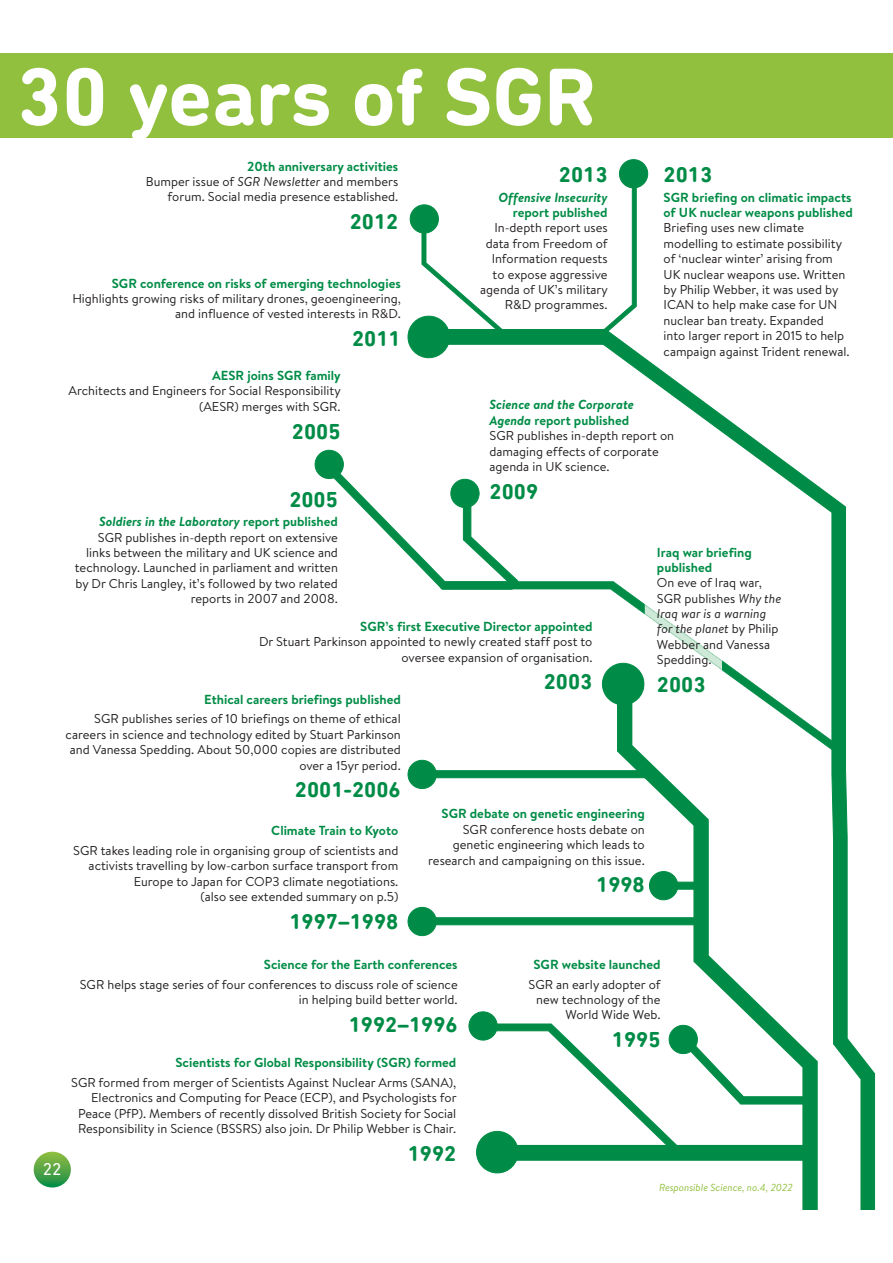
<style>
.page{position:relative;width:893px;height:1263px;background:#fff}
.page>*{position:absolute;margin:0;border:0;box-sizing:border-box;transform-origin:0 0}
.t1{font:700 82.8px "DIN Next Rounded LT Pro";color:#fff}
.t2{font:700 21.9px "DIN Next Rounded LT Pro";color:#008c46}
.t3{font:17.55px "DIN Next Rounded LT Pro";color:#fff}
.t4{font:700 13.05px/15.5px "Brandon Text";color:#008c46}
.t5{font:italic 700 13.05px/15.5px "Brandon Text";color:#008c46}
.t6{font:12.9px/15.5px "Brandon Text";color:#231f20;text-align:right}
.t7{font:italic 10.2px "Brandon Text";color:#90c03e}
.s1{font-style:italic}
.s2{font-style:normal}
</style>
<div class="page">
<svg style="left:34px;top:1152px;width:37px;height:36px"></svg>
<div style="left:0;top:53px;width:893px;height:85px;background:#90c03e"></div>
<svg style="left:596px;top:346px;width:279px;height:864px"></svg>
<svg style="left:436px;top:917px;width:266px;height:9px"></svg>
<svg style="left:421px;top:180px;width:216px;height:166px"></svg>
<div style="left:315px;top:450px;width:28px;height:29px;background:#008c46;border-radius:50%"></div>
<div style="left:315px;top:450px;width:29px;height:29px;border:1px solid #008c46;border-radius:50%"></div>
<div style="left:619px;top:160px;width:29px;height:28px;background:#008c46;border-radius:50%"></div>
<div style="left:619px;top:159px;width:29px;height:29px;border:1px solid #008c46;border-radius:50%"></div>
<div style="left:476px;top:1131px;width:42px;height:42px;background:#008c46;border-radius:50%"></div>
<div style="left:476px;top:1131px;width:42px;height:42px;border:1px solid #008c46;border-radius:50%"></div>
<div style="left:408px;top:316px;width:41px;height:42px;background:#008c46;border-radius:50%"></div>
<div style="left:408px;top:316px;width:42px;height:42px;border:1px solid #008c46;border-radius:50%"></div>
<div style="left:469px;top:1012px;width:28px;height:28px;background:#008c46;border-radius:50%"></div>
<div style="left:468px;top:1011px;width:29px;height:29px;border:1px solid #008c46;border-radius:50%"></div>
<div style="left:408px;top:907px;width:28px;height:29px;background:#008c46;border-radius:50%"></div>
<div style="left:408px;top:907px;width:29px;height:29px;border:1px solid #008c46;border-radius:50%"></div>
<svg style="left:478px;top:1023px;width:336px;height:139px"></svg>
<svg style="left:677px;top:881px;width:28px;height:9px"></svg>
<div style="left:649px;top:872px;width:29px;height:28px;background:#008c46;border-radius:50%"></div>
<div style="left:649px;top:871px;width:29px;height:29px;border:1px solid #008c46;border-radius:50%"></div>
<svg style="left:436px;top:770px;width:221px;height:8px"></svg>
<div style="left:408px;top:760px;width:28px;height:29px;background:#008c46;border-radius:50%"></div>
<div style="left:408px;top:760px;width:29px;height:29px;border:1px solid #008c46;border-radius:50%"></div>
<svg style="left:519px;top:581px;width:325px;height:174px"></svg>
<svg style="left:645px;top:543px;width:77px;height:164px"></svg>
<div style="left:410px;top:205px;width:28px;height:28px;background:#008c46;border-radius:50%"></div>
<div style="left:410px;top:204px;width:29px;height:29px;border:1px solid #008c46;border-radius:50%"></div>
<svg style="left:324px;top:463px;width:195px;height:127px"></svg>
<h1 class="t1" style="left:16px;top:63px;width:582px">30 years of SGR</h1>
<p class="t4" style="left:247px;top:160px;width:153px">20th anniversary activities</p>
<p class="t6" style="left:146px;top:175px;width:254px">Bumper issue of <span class="s1">SGR Newsletter</span> and members forum. Social media presence established.</p>
<h2 class="t2" style="left:350px;top:213px;width:50px">2012</h2>
<p class="t4" style="left:112px;top:277px;width:290px">SGR conference on risks of emerging technologies</p>
<p class="t6" style="left:72px;top:292px;width:330px">Highlights growing risks of military drones, geoengineering, and influence of vested interests in R&amp;D.</p>
<h2 class="t2" style="left:352px;top:330px;width:50px">2011</h2>
<h2 class="t2" style="left:559px;top:166px;width:50px">2013</h2>
<p class="t5" style="left:498px;top:191px;width:111px">Offensive Insecurity</p>
<p class="t4" style="left:513px;top:206px;width:96px">report published</p>
<p class="t6" style="left:480px;top:222px;width:129px">In-depth report uses data from Freedom of<br>Information requests to expose aggressive agenda of UK’s military<br>R&amp;D programmes.</p>
<h2 class="t2" style="left:663px;top:166px;width:50px">2013</h2>
<p class="t4" style="left:663px;top:191px;width:191px">SGR briefing on climatic impacts of UK nuclear weapons published</p>
<p class="t6" style="left:663px;top:222px;width:188px;text-align:left">Briefing uses new climate modelling to estimate possibility of ‘nuclear winter’ arising from<br>UK nuclear weapons use. Written by Philip Webber, it was used by<br>ICAN to help make case for UN nuclear ban treaty. Expanded<br>into larger report in 2015 to help campaign against Trident renewal.</p>
<p class="t4" style="left:212px;top:369px;width:130px">AESR joins SGR family</p>
<p class="t6" style="left:69px;top:385px;width:274px">Architects and Engineers for Social Responsibility (AESR) merges with SGR.</p>
<h2 class="t2" style="left:292px;top:422px;width:50px">2005</h2>
<p class="t5" style="left:489px;top:398px;width:146px">Science and the Corporate<br>Agenda <span class="s2">report published</span></p>
<p class="t6" style="left:489px;top:429px;width:186px;text-align:left">SGR publishes in-depth report on damaging effects of corporate agenda in UK science.</p>
<h2 class="t2" style="left:489px;top:482px;width:50px">2009</h2>
<h2 class="t2" style="left:289px;top:490px;width:50px">2005</h2>
<p class="t5" style="left:99px;top:515px;width:240px">Soldiers in the Laboratory <span class="s2">report published</span></p>
<p class="t6" style="left:75px;top:531px;width:265px">SGR publishes in-depth report on extensive links between the military and UK science and technology. Launched in parliament and written by Dr Chris Langley, it’s followed by two related reports in 2007 and 2008.</p>
<p class="t4" style="left:657px;top:546px;width:96px">Iraq war briefing published</p>
<p class="t6" style="left:657px;top:576px;width:126px;text-align:left">On eve of Iraq war,<br>SGR publishes <span class="s1">Why the<br>Iraq war is a warning for the planet</span> by Philip<br>Webber and Vanessa<br>Spedding.</p>
<h2 class="t2" style="left:657px;top:676px;width:50px">2003</h2>
<p class="t4" style="left:360px;top:620px;width:234px">SGR’s first Executive Director appointed</p>
<p class="t6" style="left:259px;top:635px;width:335px">Dr Stuart Parkinson appointed to newly created staff post to oversee expansion of organisation.</p>
<h2 class="t2" style="left:544px;top:673px;width:50px">2003</h2>
<p class="t4" style="left:204px;top:693px;width:198px">Ethical careers briefings published</p>
<p class="t6" style="left:66px;top:713px;width:337px">SGR publishes series of 10 briefings on theme of ethical careers in science and technology edited by Stuart Parkinson and Vanessa Spedding. About 50,000 copies are distributed over a 15yr period.</p>
<h2 class="t2" style="left:295px;top:781px;width:107px">2001-2006</h2>
<p class="t4" style="left:271px;top:824px;width:129px">Climate Train to Kyoto</p>
<p class="t6" style="left:73px;top:844px;width:327px">SGR takes leading role in organising group of scientists and activists travelling by low-carbon surface transport from Europe to Japan for COP3 climate negotiations.<br>(also see extended summary on p.5)</p>
<h2 class="t2" style="left:289px;top:912px;width:110px">1997–1998</h2>
<p class="t4" style="left:441px;top:808px;width:205px">SGR debate on genetic engineering</p>
<p class="t6" style="left:428px;top:823px;width:218px">SGR conference hosts debate on genetic engineering which leads to research and campaigning on this issue.</p>
<h2 class="t2" style="left:596px;top:876px;width:50px">1998</h2>
<h3 class="t3" style="left:43px;top:1162px;width:20px">22</h3>
<p class="t4" style="left:264px;top:958px;width:195px">Science for the Earth conferences</p>
<p class="t6" style="left:80px;top:978px;width:379px">SGR helps stage series of four conferences to discuss role of science in helping build better world.</p>
<h2 class="t2" style="left:349px;top:1015px;width:110px">1992–1996</h2>
<p class="t4" style="left:175px;top:1056px;width:282px">Scientists for Global Responsibility (SGR) formed</p>
<p class="t6" style="left:71px;top:1076px;width:387px">SGR formed from merger of Scientists Against Nuclear Arms (SANA), Electronics and Computing for Peace (ECP), and Psychologists for Peace (PfP). Members of recently dissolved British Society for Social Responsibility in Science (BSSRS) also join. Dr Philip Webber is Chair.</p>
<h2 class="t2" style="left:408px;top:1144px;width:50px">1992</h2>
<p class="t4" style="left:533px;top:958px;width:129px">SGR website launched</p>
<p class="t6" style="left:528px;top:978px;width:134px">SGR an early adopter of new technology of the<br>World Wide Web.</p>
<h2 class="t2" style="left:612px;top:1031px;width:50px">1995</h2>
<p class="t7" style="left:659px;top:1182px;width:135px">Responsible Science, no.4, 2022</p>
</div>
